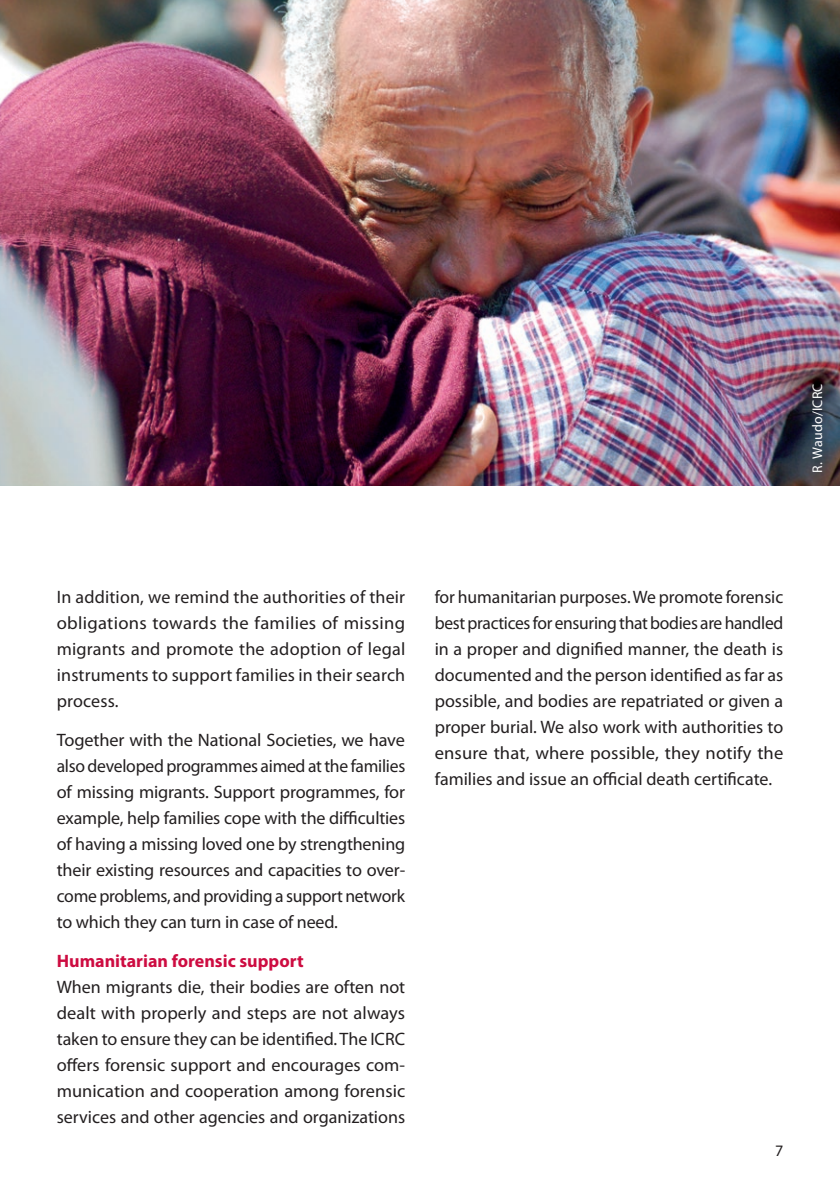
<style>
.page{position:relative;width:840px;height:1191px;background:#fff}
.page>*{position:absolute;margin:0;border:0;box-sizing:border-box;transform-origin:0 0}
.t1{font:18px/26px "Myriad Pro";color:#231f20;text-align:justify}
.t2{font:700 18px "Myriad Pro";color:#cd0c41}
.t3{font:16px "Myriad Pro";color:#231f20}
.t4{font:14px "Myriad Pro";letter-spacing:.015em;color:#fff}
</style>
<div class="page">
<img style="left:0;top:0;width:839px;height:485px">
<p class="t4" style="left:808px;top:473px;width:91px;rotate:-90deg">R. Waudo/ICRC</p>
<p class="t1" style="left:57px;top:583px;width:350px">In addition, we remind the authorities of their obligations towards the families of missing migrants and promote the adoption of legal instruments to support families in their search process.</p>
<p class="t1" style="left:57px;top:726px;width:350px">Together with the National Societies, we have also developed programmes aimed at the families of missing migrants. Support programmes, for example, help families cope with the difficulties of having a missing loved one by strengthening their existing resources and capacities to over&shy;come problems, and providing a support network to which they can turn in case of need.</p>
<p class="t2" style="left:57px;top:949px;width:248px">Humanitarian forensic support</p>
<p class="t1" style="left:57px;top:973px;width:350px">When migrants die, their bodies are often not dealt with properly and steps are not always taken to ensure they can be identified. The ICRC offers forensic support and encourages com&shy;munication and cooperation among forensic services and other agencies and organizations</p>
<p class="t1" style="left:434px;top:583px;width:350px">for humanitarian purposes. We promote forensic best practices for ensuring that bodies are handled in a proper and dignified manner, the death is documented and the person identified as far as possible, and bodies are repatriated or given a proper burial. We also work with authorities to ensure that, where possible, they notify the families and issue an official death certificate.</p>
<p class="t3" style="left:774px;top:1141px;width:10px">7</p>
</div>
